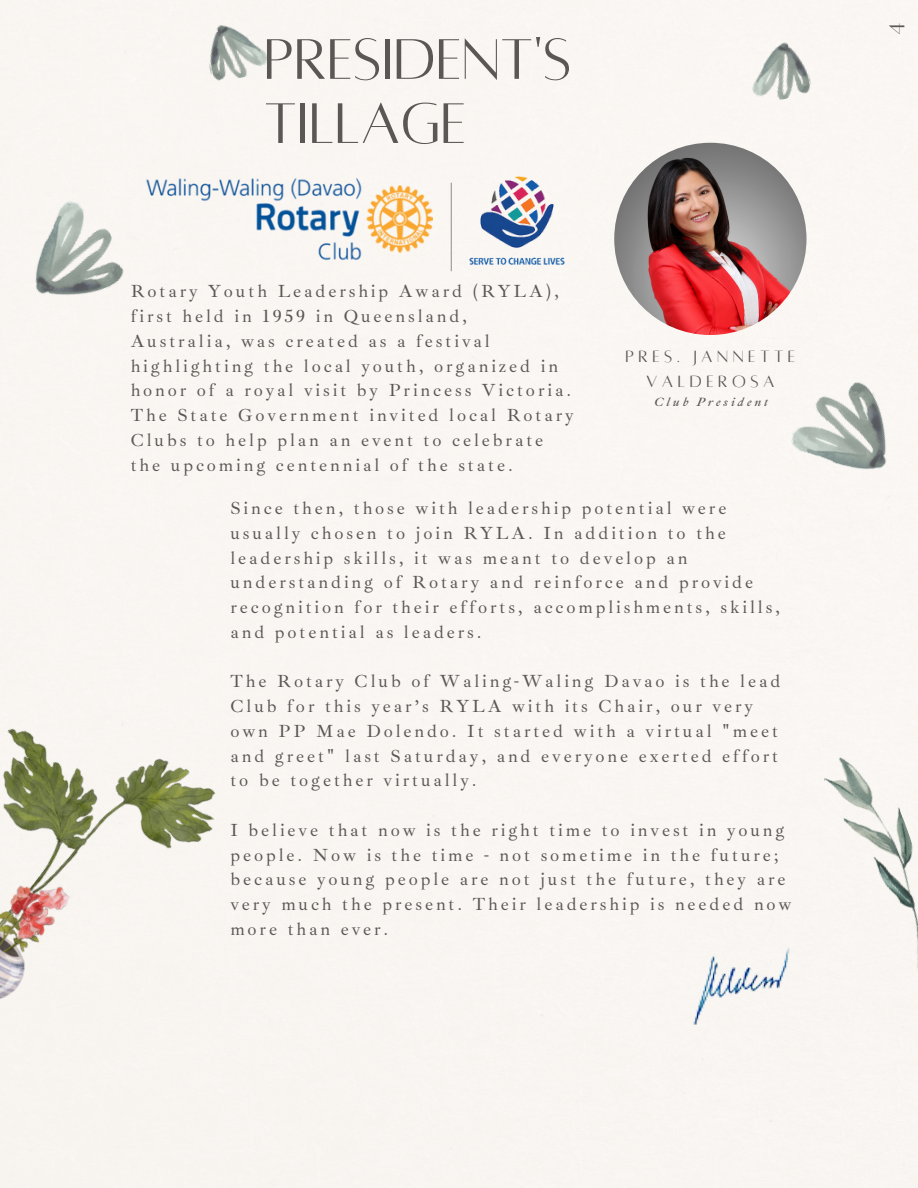
<style>
.page{position:relative;width:918px;height:1188px;background:#fff}
.page>*{position:absolute;margin:0;border:0;box-sizing:border-box;transform-origin:0 0}
.t1{font:63px "Alta regular";color:#5a5754}
.t2{font:24px "Alta regular";color:#5a5754}
.t3{font:18px/24.8px "Ibarra Real Nova";letter-spacing:.16em;color:#5a5754}
.t4{font:18px/25px "Alta regular";letter-spacing:.25em;color:#5a5754;text-align:center}
.t5{font:italic 12px "Ibarra Real Nova";letter-spacing:.25em;color:#5a5754}
</style>
<div class="page">
<img style="left:0;top:669px;width:236px;height:451px">
<img style="left:778px;top:373px;width:134px;height:134px">
<img style="left:0;top:189px;width:131px;height:130px">
<img style="left:201px;top:12px;width:70px;height:71px">
<img style="left:819px;top:745px;width:99px;height:235px">
<img style="left:742px;top:34px;width:71px;height:71px">
<img style="left:614px;top:143px;width:193px;height:192px;border-radius:50%">
<img style="left:143px;top:175px;width:290px;height:89px">
<img style="left:458px;top:175px;width:118px;height:89px">
<hr style="left:451px;top:183px;width:1px;height:88px;background:#4e4e50">
<div style="left:669px;top:926px;width:173px;height:124px;background:#f9f6f2"></div>
<p class="t1" style="left:264px;top:28px;width:309px">PRESIDENT'S</p>
<p class="t1" style="left:264px;top:92px;width:204px">TILLAGE</p>
<p class="t3" style="left:131px;top:279px;width:444px">Rotary Youth Leadership Award (RYLA), first held in 1959 in Queensland,<br>Australia, was created as a festival highlighting the local youth, organized in honor of a royal visit by Princess Victoria.<br>The State Government invited local Rotary Clubs to help plan an event to celebrate the upcoming centennial of the state.</p>
<p class="t4" style="left:625px;top:344px;width:171px">PRES. JANNETTE<br>VALDEROSA</p>
<p class="t5" style="left:654px;top:395px;width:115px">Club President</p>
<p class="t3" style="left:230px;top:496px;width:551px">Since then, those with leadership potential were usually chosen to join RYLA. In addition to the leadership skills, it was meant to develop an understanding of Rotary and reinforce and provide recognition for their efforts, accomplishments, skills, and potential as leaders.</p>
<p class="t3" style="left:230px;top:669px;width:551px">The Rotary Club of Waling-Waling Davao is the lead Club for this year’s RYLA with its Chair, our very own PP Mae Dolendo. It started with a virtual "meet and greet" last Saturday, and everyone exerted effort to be together virtually.</p>
<p class="t3" style="left:230px;top:818px;width:563px">I believe that now is the right time to invest in young people. Now is the time - not sometime in the future; because young people are not just the future, they are very much the present. Their leadership is needed now more than ever.</p>
<p class="t2" style="left:885px;top:35px;width:14px;rotate:-90deg">4</p>
</div>
